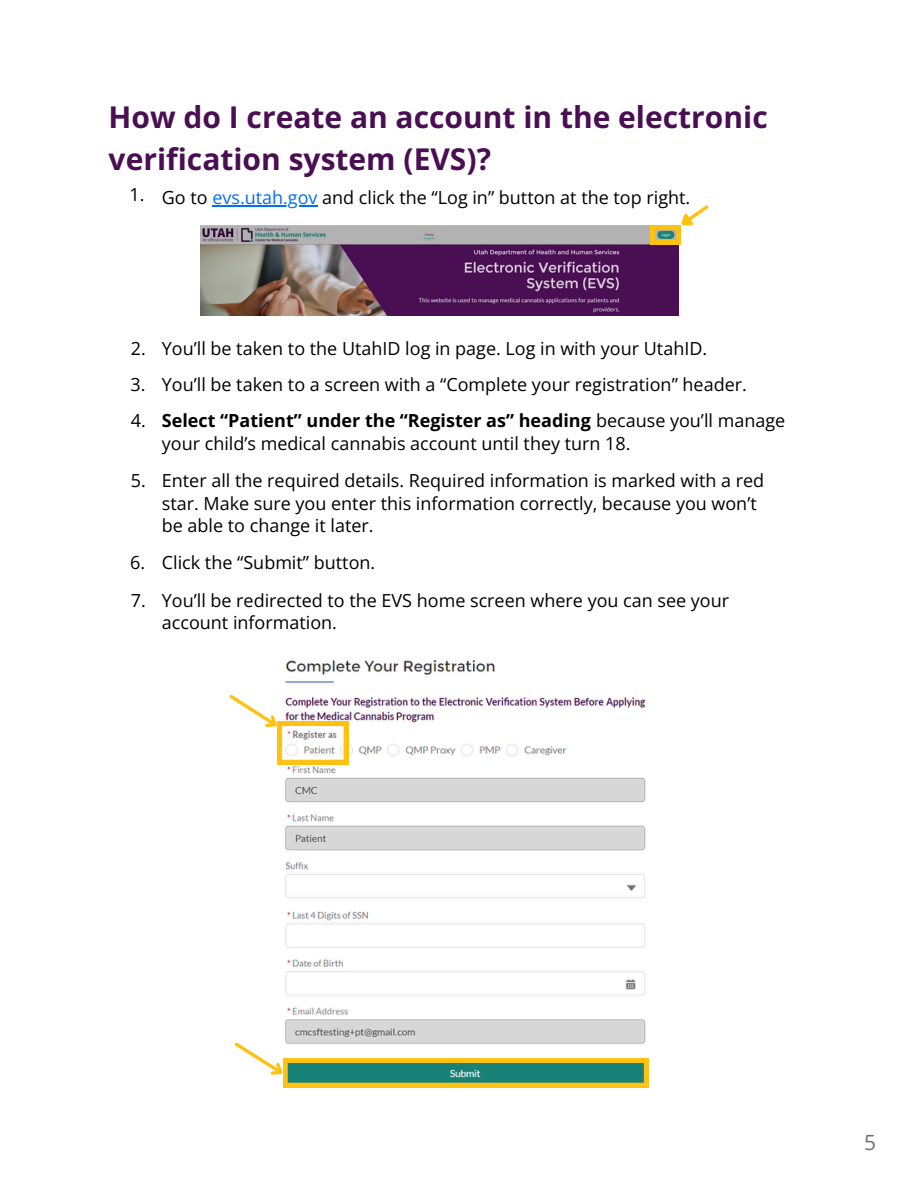
<style>
.page{position:relative;width:918px;height:1188px;background:#fff}
.page>*{position:absolute;margin:0;border:0;box-sizing:border-box;transform-origin:0 0}
.t1{font:700 30px/41.7px "Open Sans";color:#490f52}
.t2{font:21px "Open Sans";color:#707070}
.t3{font:18px/22.5px "Open Sans";color:#000}
.s1{color:#0070f2}
.s2{font-weight:700}
</style>
<div class="page">
<hr style="left:212px;top:205px;width:106px;height:2px;background:#0070f2">
<img style="left:278px;top:659px;width:371px;height:429px">
<svg style="left:229px;top:691px;width:119px;height:73px"></svg>
<svg style="left:234px;top:1039px;width:414px;height:48px"></svg>
<img style="left:201px;top:226px;width:477px;height:90px">
<svg style="left:651px;top:205px;width:58px;height:39px"></svg>
<h1 class="t1" style="left:109px;top:95px;width:661px">How do I create an account in the electronic verification system (EVS)?</h1>
<p class="t3" style="left:130px;top:183px;width:16px">1.</p>
<p class="t3" style="left:162px;top:186px;width:530px">Go to <span class="s1">evs.utah.gov</span> and click the “Log in” button at the top right.</p>
<p class="t3" style="left:131px;top:337px;width:16px">2.</p>
<p class="t3" style="left:162px;top:337px;width:547px">You’ll be taken to the UtahID log in page. Log in with your UtahID.</p>
<p class="t3" style="left:131px;top:373px;width:16px">3.</p>
<p class="t3" style="left:162px;top:409px;width:625px"><span class="s2">Select “Patient” under the “Register as” heading</span> because you’ll manage your child’s medical cannabis account until they turn 18.</p>
<p class="t3" style="left:162px;top:373px;width:587px">You’ll be taken to a screen with a “Complete your registration” header.</p>
<p class="t3" style="left:131px;top:409px;width:16px">4.</p>
<p class="t3" style="left:131px;top:469px;width:16px">5.</p>
<p class="t3" style="left:162px;top:469px;width:604px">Enter all the required details. Required information is marked with a red star. Make sure you enter this information correctly, because you won’t be able to change it later.</p>
<p class="t3" style="left:130px;top:551px;width:16px">6.</p>
<p class="t3" style="left:162px;top:551px;width:215px">Click the “Submit” button.</p>
<p class="t3" style="left:131px;top:588px;width:16px">7.</p>
<p class="t3" style="left:162px;top:589px;width:569px">You’ll be redirected to the EVS home screen where you can see your account information.</p>
<p class="t2" style="left:864px;top:1128px;width:13px">5</p>
</div>
